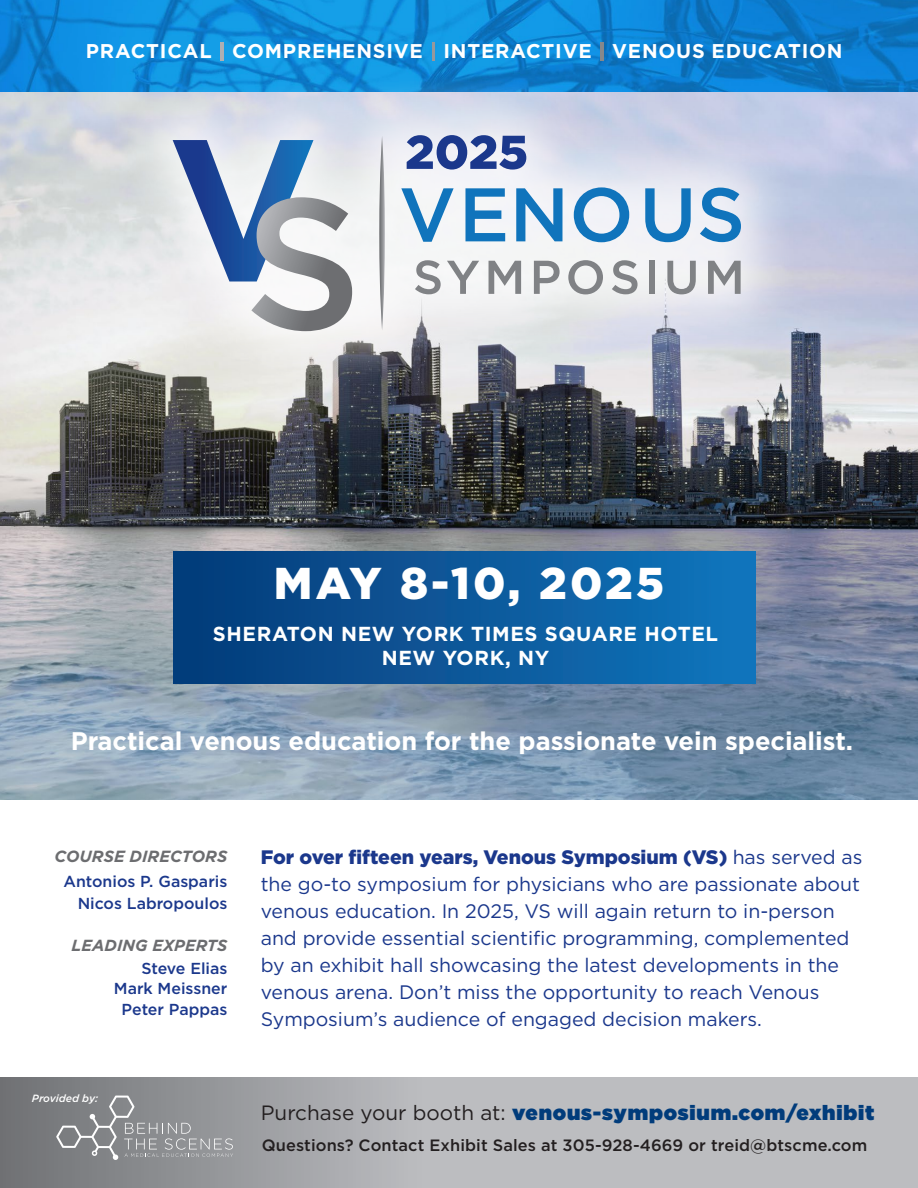
<style>
.page{position:relative;width:918px;height:1188px;background:#fff}
.page>*{position:absolute;margin:0;border:0;box-sizing:border-box;transform-origin:0 0}
.t1{font:900 44.55px "Gotham";letter-spacing:.07em;color:#fff}
.body_text{font:700 25.5px "Gotham";color:#fff}
.t2{font:900 20.7px "Gotham";letter-spacing:.04em;color:#013c7b}
.t3{font:700 20.25px "Gotham";letter-spacing:.03em;color:#fff}
.t4{font:700 19.95px "Gotham";letter-spacing:.04em;color:#fff}
.body_text-2{font:19.5px/27px "Gotham";color:#1b388c}
.t5{font:500 16.35px "Gotham";letter-spacing:.005em;color:#231f20}
.t6{font:italic 700 16.2px "Gotham";color:#6c6d70}
.t7{font:italic 700 16.05px "Gotham";color:#6c6d70}
.t8{font:500 15.9px "Gotham";color:#1b388c}
.t9{font:italic 500 10.5px "Gotham";color:#fff}
.s1{font-weight:900}
.s2{font-weight:400;color:#231f20}
</style>
<div class="page">
<img style="left:0;top:92px;width:918px;height:707px">
<img style="left:0;top:0;width:918px;height:92px">
<svg style="left:0;top:1077px;width:918px;height:111px;background:#aeafb2"></svg>
<svg style="left:56px;top:1096px;width:177px;height:64px;background:#929497"></svg>
<div style="left:113px;top:74px;width:689px;height:318px;background:#fff;opacity:.75"></div>
<svg style="left:379px;top:136px;width:6px;height:195px"></svg>
<svg style="left:401px;top:188px;width:53px;height:54px"></svg>
<svg style="left:465px;top:188px;width:40px;height:53px"></svg>
<svg style="left:516px;top:188px;width:46px;height:53px"></svg>
<svg style="left:574px;top:187px;width:55px;height:55px"></svg>
<svg style="left:645px;top:188px;width:46px;height:54px"></svg>
<svg style="left:700px;top:188px;width:41px;height:54px"></svg>
<svg style="left:173px;top:140px;width:179px;height:191px"></svg>
<svg style="left:415px;top:260px;width:26px;height:34px"></svg>
<svg style="left:447px;top:261px;width:32px;height:33px"></svg>
<svg style="left:489px;top:261px;width:32px;height:33px"></svg>
<svg style="left:534px;top:261px;width:26px;height:33px"></svg>
<svg style="left:568px;top:260px;width:35px;height:34px"></svg>
<svg style="left:612px;top:260px;width:26px;height:34px"></svg>
<div style="left:649px;top:261px;width:6px;height:33px;background:#808285"></div>
<svg style="left:667px;top:261px;width:29px;height:33px"></svg>
<svg style="left:708px;top:261px;width:33px;height:33px"></svg>
<svg style="left:407px;top:135px;width:119px;height:35px"></svg>
<div style="left:173px;top:552px;width:582px;height:132px;background:linear-gradient(to right,#053a78,#1176bd)"></div>
<p class="t4" style="left:86px;top:38px;width:758px">PRACTICAL | COMPREHENSIVE | INTERACTIVE | VENOUS EDUCATION</p>
<p class="t1" style="left:274px;top:552px;width:392px">MAY 8-10, 2025</p>
<p class="t3" style="left:213px;top:620px;width:507px">SHERATON NEW YORK TIMES SQUARE HOTEL</p>
<p class="t3" style="left:382px;top:644px;width:169px">NEW YORK, NY</p>
<p class="body_text" style="left:71px;top:724px;width:784px">Practical venous education for the passionate vein specialist.</p>
<p class="t6" style="left:55px;top:846px;width:174px">COURSE DIRECTORS</p>
<p class="t8" style="left:63px;top:871px;width:165px">Antonios P. Gasparis</p>
<p class="t8" style="left:78px;top:893px;width:151px">Nicos Labropoulos</p>
<p class="t7" style="left:72px;top:935px;width:157px">LEADING EXPERTS</p>
<p class="t8" style="left:141px;top:958px;width:88px">Steve Elias</p>
<p class="t8" style="left:114px;top:978px;width:115px">Mark Meissner</p>
<p class="t8" style="left:122px;top:999px;width:107px">Peter Pappas</p>
<p class="t9" style="left:32px;top:1092px;width:68px">Provided by:</p>
<p class="body_text-2" style="left:261px;top:843px;width:603px"><span class="s1">For over fifteen years, Venous Symposium (VS)</span> has served as the go-to symposium for physicians who are passionate about venous education. In 2025, VS will again return to in-person and provide essential scientific programming, complemented by an exhibit hall showcasing the latest developments in the venous arena. Don’t miss the opportunity to reach Venous Symposium’s audience of engaged decision makers.</p>
<p class="t2" style="left:261px;top:1098px;width:615px"><span class="s2">Purchase your booth at:</span> venous-symposium.com/exhibit</p>
<p class="t5" style="left:262px;top:1134px;width:607px">Questions? Contact Exhibit Sales at 305-928-4669 or treid@btscme.com</p>
</div>
